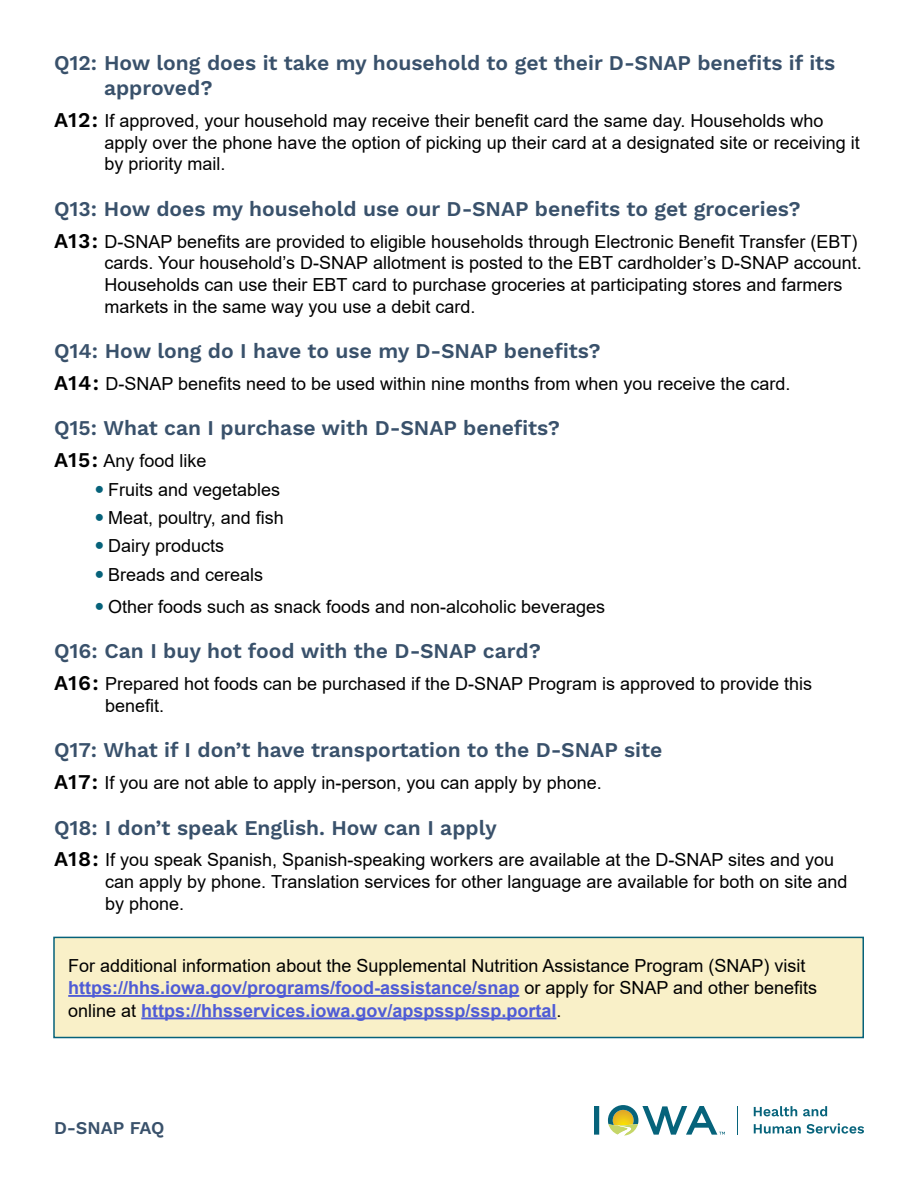
<style>
.page{position:relative;width:918px;height:1188px;background:#fff}
.page>*{position:absolute;margin:0;border:0;box-sizing:border-box;transform-origin:0 0}
.t1{font:600 21px/25.2px "Work Sans";color:#39516b}
.t2{font:18px/21.6px "Arial";color:#000}
.t3{font:600 18px "Work Sans";color:#39516b}
.s1{font-family:"Work Sans";font-weight:600;font-size:21px}
.s2{font-weight:700;color:#4f5cd6}
</style>
<div class="page">
<svg style="left:594px;top:1106px;width:5px;height:29px"></svg>
<svg style="left:608px;top:1105px;width:117px;height:31px"></svg>
<svg style="left:737px;top:1106px;width:1px;height:29px"></svg>
<svg style="left:754px;top:1106px;width:43px;height:10px"></svg>
<svg style="left:803px;top:1106px;width:24px;height:10px"></svg>
<svg style="left:754px;top:1124px;width:47px;height:10px"></svg>
<svg style="left:807px;top:1123px;width:57px;height:11px"></svg>
<div style="left:54px;top:937px;width:809px;height:101px;background:#f9f0c8"></div>
<hr style="left:68px;top:995px;width:451px;height:2px;background:#4f5cd6">
<hr style="left:141px;top:1017px;width:415px;height:2px;background:#4f5cd6">
<div style="left:53px;top:937px;width:811px;height:101px;border:2px solid #06627a"></div>
<p class="t1" style="left:104px;top:51px;width:733px;text-indent:-50px">Q12: How long does it take my household to get their D-SNAP benefits if its approved?</p>
<p class="t2" style="left:105px;top:110px;width:757px;text-indent:-51px"><span class="s1">A12:</span> If approved, your household may receive their benefit card the same day. Households who apply over the phone have the option of picking up their card at a designated site or receiving it by priority mail.</p>
<p class="t1" style="left:54px;top:197px;width:748px">Q13: How does my household use our D-SNAP benefits to get groceries?</p>
<p class="t2" style="left:105px;top:230px;width:759px;text-indent:-51px"><span class="s1">A13:</span> D-SNAP benefits are provided to eligible households through Electronic Benefit Transfer (EBT) cards. Your household’s D-SNAP allotment is posted to the EBT cardholder’s D-SNAP account.<br>Households can use their EBT card to purchase groceries at participating stores and farmers markets in the same way you use a debit card.</p>
<p class="t1" style="left:54px;top:339px;width:548px">Q14: How long do I have to use my D-SNAP benefits?</p>
<p class="t2" style="left:54px;top:373px;width:738px"><span class="s1">A14:</span> D-SNAP benefits need to be used within nine months from when you receive the card.</p>
<p class="t1" style="left:54px;top:417px;width:508px">Q15: What can I purchase with D-SNAP benefits?</p>
<p class="t2" style="left:108px;top:447px;width:177px;line-height:28.3px;text-indent:-54px"><span class="s1">A15:</span> Any food like<br>Fruits and vegetables<br>Meat, poultry, and fish<br>Dairy products<br>Breads and cereals</p>
<p class="t2" style="left:108px;top:595px;width:499px">Other foods such as snack foods and non-alcoholic beverages</p>
<p class="t1" style="left:54px;top:639px;width:489px">Q16: Can I buy hot food with the D-SNAP card?</p>
<p class="t2" style="left:105px;top:673px;width:709px;text-indent:-51px"><span class="s1">A16:</span> Prepared hot foods can be purchased if the D-SNAP Program is approved to provide this benefit.</p>
<p class="t1" style="left:54px;top:738px;width:610px">Q17: What if I don’t have transportation to the D-SNAP site</p>
<p class="t2" style="left:54px;top:772px;width:549px"><span class="s1">A17:</span> If you are not able to apply in-person, you can apply by phone.</p>
<p class="t1" style="left:54px;top:816px;width:444px">Q18: I don’t speak English. How can I apply</p>
<p class="t2" style="left:105px;top:849px;width:744px;text-indent:-51px"><span class="s1">A18:</span> If you speak Spanish, Spanish-speaking workers are available at the D-SNAP sites and you can apply by phone. Translation services for other language are available for both on site and by phone.</p>
<p class="t2" style="left:68px;top:954px;width:750px;line-height:22.5px">For additional information about the Supplemental Nutrition Assistance Program (SNAP) visit <span class="s2">https://hhs.iowa.gov/programs/food-assistance/snap</span> or apply for SNAP and other benefits online at <span class="s2">https://hhsservices.iowa.gov/apspssp/ssp.portal</span>.</p>
<p class="t3" style="left:54px;top:1117px;width:112px">D-SNAP FAQ</p>
</div>
